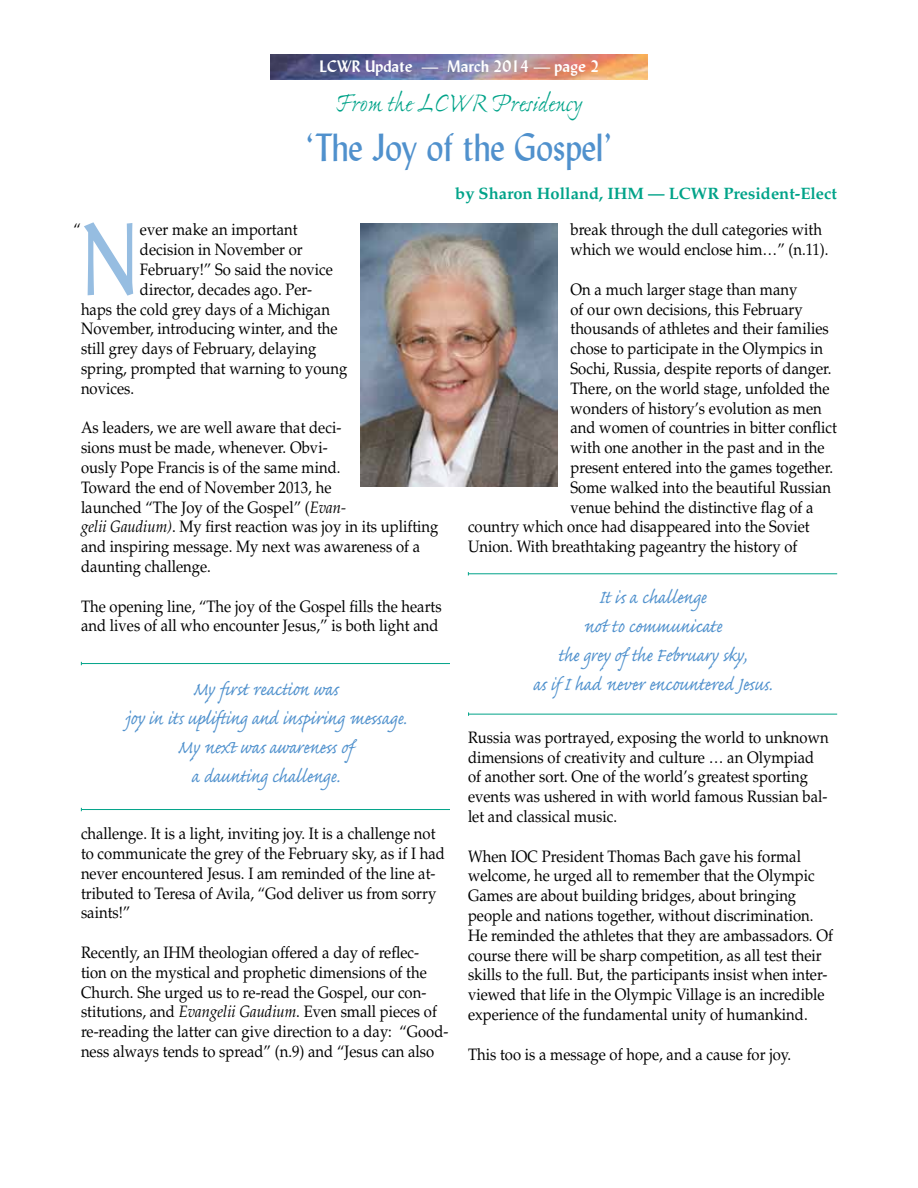
<style>
.page{position:relative;width:918px;height:1188px;background:#fff}
.page>*{position:absolute;margin:0;border:0;box-sizing:border-box;transform-origin:0 0}
.t1{font:100.35px "Lydian BT";color:#96bde1;scale:.9 1}
.t2{font:39px "Lydian BT";color:#5091cd;scale:.9 1}
.t3{font:27px "Ex Ponto Pro";color:#00a389}
.t4{font:24px/28.8px "Caflisch Script Pro";color:#5091cd;text-align:center;scale:.9 1}
.t5{font:16.5px/19.8px "Palatino LT Std";color:#000;scale:.9 1}
.t6{font:700 16.5px "Palatino LT Std";color:#00a389}
.t7{font:700 16.5px "Lydian BT";color:#fff}
.s1{font-style:italic}
</style>
<div class="page">
<img style="left:271px;top:54px;width:377px;height:26px">
<hr style="left:81px;top:663px;width:369px;height:1px;background:#00a389">
<hr style="left:469px;top:714px;width:368px;height:1px;background:#00a389">
<hr style="left:468px;top:573px;width:369px;height:1px;background:#00a389">
<hr style="left:81px;top:809px;width:369px;height:1px;background:#00a389">
<img style="left:361px;top:223px;width:196px;height:263px">
<p class="t7" style="left:320px;top:56px;width:281px">LCWR Update — March 2014 — page 2</p>
<h3 class="t3" style="left:335px;top:86px;width:249px">From the LCWR Presidency</h3>
<h2 class="t2" style="left:305px;top:123px;width:343px">‘The Joy of the Gospel’</h2>
<p class="t6" style="left:455px;top:184px;width:383px">by Sharon Holland, IHM — LCWR President-Elect</p>
<h1 class="t1" style="left:81px;top:198px;width:67px">N</h1>
<p class="t5" style="left:140px;top:220px;width:177px">ever make an important</p>
<p class="t5" style="left:73px;top:220px;width:10px">“</p>
<p class="t5" style="left:140px;top:240px;width:182px">decision in November or</p>
<p class="t5" style="left:140px;top:260px;width:216px">February!” So said the novice</p>
<p class="t5" style="left:140px;top:280px;width:193px">director, decades ago. Per-</p>
<p class="t5" style="left:81px;top:299px;width:278px">haps the cold grey days of a Michigan</p>
<p class="t5" style="left:81px;top:319px;width:287px">November, introducing winter, and the</p>
<p class="t5" style="left:81px;top:339px;width:263px">still grey days of February, delaying</p>
<p class="t5" style="left:81px;top:359px;width:298px">spring, prompted that warning to young</p>
<p class="t5" style="left:81px;top:379px;width:61px">novices.</p>
<p class="t5" style="left:81px;top:418px;width:399px">As leaders, we are well aware that deci-<br>sions must be made, whenever. Obvi-<br>ously Pope Francis is of the same mind.<br>Toward the end of November 2013, he<br>launched “The Joy of the Gospel” (<span class="s1">Evan-<br>gelii Gaudium)</span>. My first reaction was joy in its uplifting and inspiring message. My next was awareness of a daunting challenge.</p>
<p class="t5" style="left:81px;top:596px;width:402px">The opening line, “The joy of the Gospel fills the hearts and lives of all who encounter Jesus,” is both light and</p>
<h3 class="t4" style="left:125px;top:678px;width:315px">My first reaction was<br>joy in its uplifting and inspiring message.<br>My next was awareness of<br>a daunting challenge.</h3>
<p class="t5" style="left:81px;top:824px;width:406px">challenge. It is a light, inviting joy. It is a challenge not to communicate the grey of the February sky, as if I had never encountered Jesus. I am reminded of the line at&shy;tributed to Teresa of Avila, “God deliver us from sorry saints!”</p>
<p class="t5" style="left:81px;top:943px;width:410px">Recently, an IHM theologian offered a day of reflec&shy;tion on the mystical and prophetic dimensions of the Church. She urged us to re-read the Gospel, our con&shy;stitutions, and <span class="s1">Evangelii Gaudium</span>. Even small pieces of re-reading the latter can give direction to a day: “Good&shy;ness always tends to spread” (n.9) and “Jesus can also</p>
<p class="t5" style="left:571px;top:220px;width:288px">break through the dull categories with which we would enclose him…” (n.11).</p>
<p class="t5" style="left:571px;top:280px;width:254px">On a much larger stage than many</p>
<p class="t5" style="left:571px;top:299px;width:259px">of our own decisions, this February</p>
<p class="t5" style="left:571px;top:319px;width:288px">thousands of athletes and their families</p>
<p class="t5" style="left:571px;top:339px;width:282px">chose to participate in the Olympics in</p>
<p class="t5" style="left:571px;top:359px;width:292px">Sochi, Russia, despite reports of danger.</p>
<p class="t5" style="left:571px;top:379px;width:289px">There, on the world stage, unfolded the</p>
<p class="t5" style="left:571px;top:398px;width:281px">wonders of history’s evolution as men</p>
<p class="t5" style="left:571px;top:418px;width:298px">and women of countries in bitter conflict</p>
<p class="t5" style="left:571px;top:438px;width:284px">with one another in the past and in the</p>
<p class="t5" style="left:571px;top:458px;width:293px">present entered into the games together.</p>
<p class="t5" style="left:571px;top:478px;width:291px">Some walked into the beautiful Russian</p>
<p class="t5" style="left:571px;top:497px;width:272px">venue behind the distinctive flag of a</p>
<p class="t5" style="left:468px;top:517px;width:381px">country which once had disappeared into the Soviet</p>
<p class="t5" style="left:468px;top:537px;width:368px">Union. With breathtaking pageantry the history of</p>
<h3 class="t4" style="left:533px;top:586px;width:268px">It is a challenge<br>not to communicate<br>the grey of the February sky,<br>as if I had never encountered Jesus.</h3>
<p class="t5" style="left:468px;top:728px;width:402px">Russia was portrayed, exposing the world to unknown dimensions of creativity and culture … an Olympiad of another sort. One of the world’s greatest sporting events was ushered in with world famous Russian bal&shy;let and classical music.</p>
<p class="t5" style="left:468px;top:846px;width:407px">When IOC President Thomas Bach gave his formal welcome, he urged all to remember that the Olympic Games are about building bridges, about bringing people and nations together, without discrimination.<br>He reminded the athletes that they are ambassadors. Of course there will be sharp competition, as all test their skills to the full. But, the participants insist when inter&shy;viewed that life in the Olympic Village is an incredible experience of the fundamental unity of humankind.</p>
<p class="t5" style="left:468px;top:1044px;width:361px">This too is a message of hope, and a cause for joy.</p>
</div>
